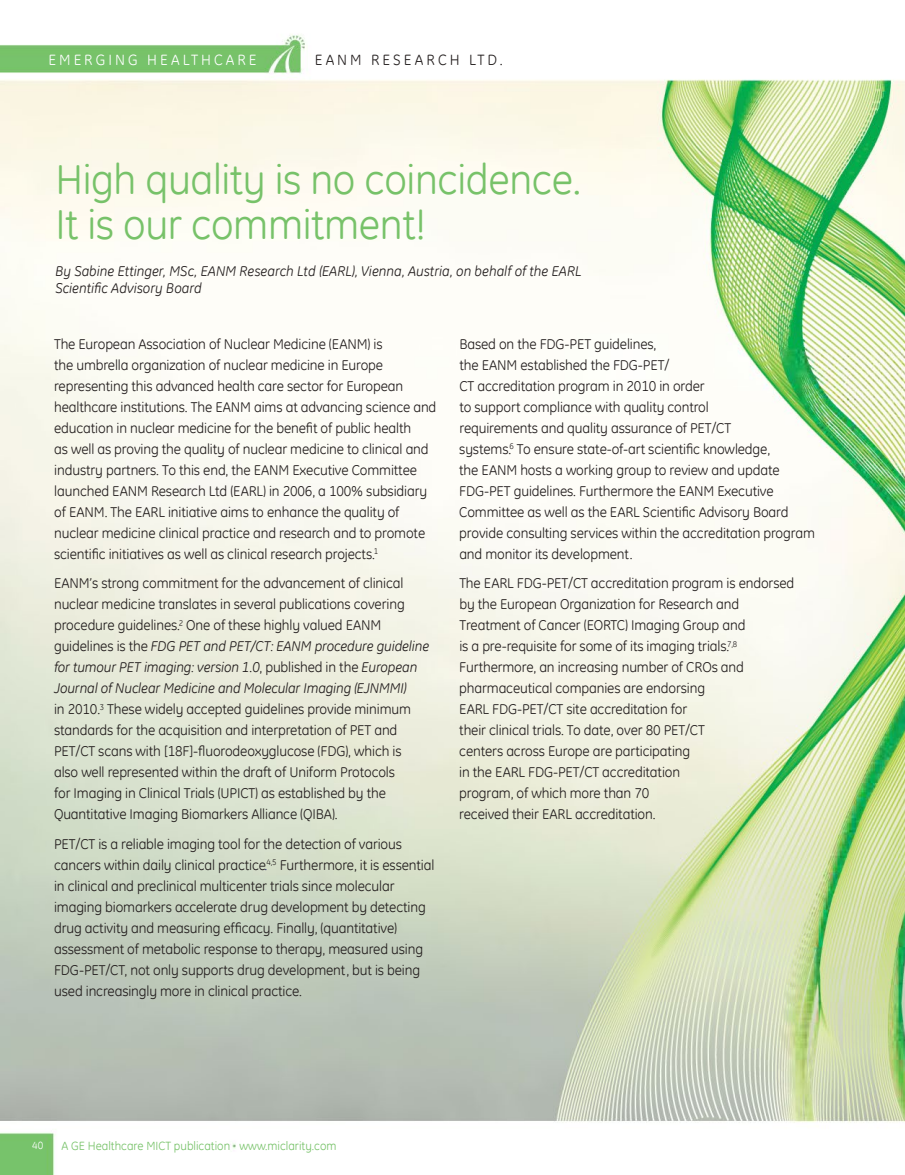
<style>
.page{position:relative;width:905px;height:1175px;background:#fff}
.page>*{position:absolute;margin:0;border:0;box-sizing:border-box;transform-origin:0 0}
.t1{font:42px/45px "GE Inspira";letter-spacing:-.01em;color:#77c269}
.t2{font:15px "GE Inspira";letter-spacing:.2em;color:#fff}
.t3{font:15px "GE Inspira";letter-spacing:.2em;color:#231e1e}
.t4{font:14.25px/21px "GE Inspira";letter-spacing:-.01em;color:#231e1e}
.t5{font:italic 14.25px/16.5px "GE Inspira";color:#231e1e}
.t6{font:12px "GE Inspira";color:#77c269}
.t7{font:10.5px "GE Inspira";color:#fff}
.s1{font-style:italic}
.s2{color:#2d2c73}
</style>
<div class="page">
<img style="left:0;top:34px;width:904px;height:1140px">
<p class="t2" style="left:49px;top:51px;width:209px">EMERGING HEALTHCARE</p>
<p class="t3" style="left:315px;top:50px;width:190px">EANM RESEARCH LTD.</p>
<h1 class="t1" style="left:55px;top:156px;width:527px">High quality is no coincidence.<br>It is our commitment!</h1>
<p class="t5" style="left:55px;top:263px;width:528px">By Sabine Ettinger, MSc, EANM Research Ltd (EARL), Vienna, Austria, on behalf of the EARL<br>Scientific Advisory Board</p>
<p class="t4" style="left:54px;top:333px;width:384px">The European Association of Nuclear Medicine (EANM) is<br>the umbrella organization of nuclear medicine in Europe representing this advanced health care sector for European healthcare institutions. The EANM aims at advancing science and education in nuclear medicine for the benefit of public health<br>as well as proving the quality of nuclear medicine to clinical and industry partners. To this end, the EANM Executive Committee launched EANM Research Ltd (EARL) in 2006, a 100% subsidiary of EANM. The EARL initiative aims to enhance the quality of nuclear medicine clinical practice and research and to promote scientific initiatives as well as clinical research projects.<sup>1</sup></p>
<p class="t4" style="left:54px;top:572px;width:377px">EANM’s strong commitment for the advancement of clinical nuclear medicine translates in several publications covering procedure guidelines.<sup>2</sup> One of these highly valued EANM guidelines is the <span class="s1">FDG PET and PET/CT: EANM procedure guideline for tumour PET imaging: version 1.0</span>, published in the <span class="s1">European Journal of Nuclear Medicine and Molecular Imaging (EJNMMI)<br></span>in 2010.<sup>3</sup> These widely accepted guidelines provide minimum standards for the acquisition and interpretation of PET and PET/CT scans with [18F]-fluorodeoxyglucose (FDG), which is also well represented within the draft of Uniform Protocols<br>for Imaging in Clinical Trials (UPICT) as established by the Quantitative Imaging Biomarkers Alliance (QIBA).</p>
<p class="t4" style="left:54px;top:833px;width:382px">PET/CT is a reliable imaging tool for the detection of various cancers within daily clinical practice<span class="s2">.</span><sup>4,5</sup> Furthermore, it is essential in clinical and preclinical multicenter trials since molecular imaging biomarkers accelerate drug development by detecting drug activity and measuring efficacy. Finally, (quantitative) assessment of metabolic response to therapy, measured using FDG-PET/CT, not only supports drug development, but is being used increasingly more in clinical practice.</p>
<p class="t4" style="left:459px;top:333px;width:357px">Based on the FDG-PET guidelines,<br>the EANM established the FDG-PET/<br>CT accreditation program in 2010 in order<br>to support compliance with quality control<br>requirements and quality assurance of PET/CT<br>systems.<sup>6</sup> To ensure state-of-art scientific knowledge,<br>the EANM hosts a working group to review and update FDG-PET guidelines. Furthermore the EANM Executive Committee as well as the EARL Scientific Advisory Board provide consulting services within the accreditation program and monitor its development.</p>
<p class="t4" style="left:459px;top:572px;width:336px">The EARL FDG-PET/CT accreditation program is endorsed by the European Organization for Research and Treatment of Cancer (EORTC) Imaging Group and<br>is a pre-requisite for some of its imaging trials.<sup>7,8<br></sup>Furthermore, an increasing number of CROs and pharmaceutical companies are endorsing<br>EARL FDG-PET/CT site accreditation for<br>their clinical trials. To date, over 80 PET/CT<br>centers across Europe are participating<br>in the EARL FDG-PET/CT accreditation<br>program, of which more than 70<br>received their EARL accreditation.</p>
<p class="t7" style="left:32px;top:1138px;width:13px">40</p>
<p class="t6" style="left:62px;top:1138px;width:276px">A GE Healthcare MICT publication www.miclarity.com</p>
</div>
